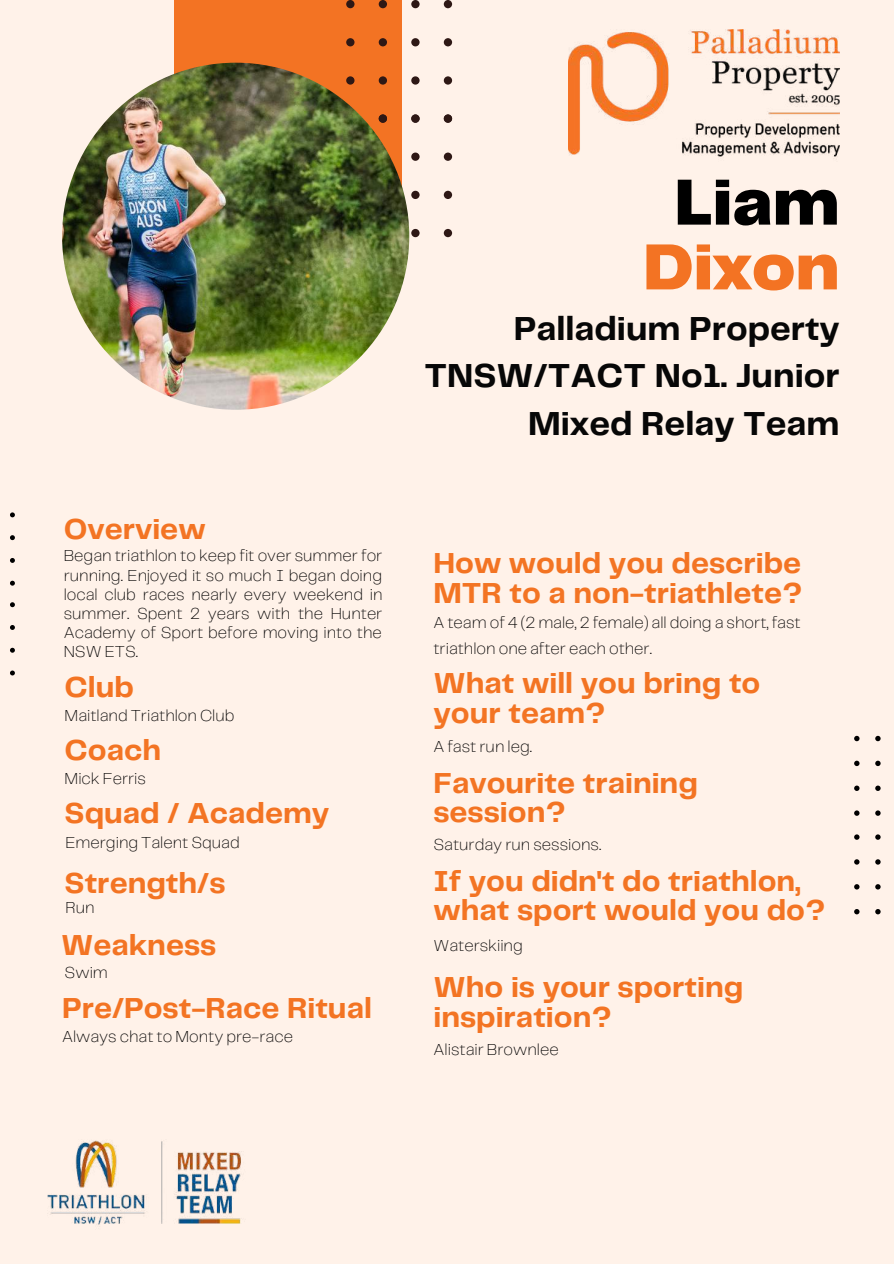
<style>
.page{position:relative;width:894px;height:1264px;background:#fff}
.page>*{position:absolute;margin:0;border:0;box-sizing:border-box;transform-origin:0 0}
.t1{font:900 67.5px "Telegraf";color:#f37323}
.t2{font:900 67.5px "Telegraf";color:#000}
.t3{font:700 34.5px/47.2px "Telegraf";color:#070707;text-align:right}
.t4{font:700 30px/29.2px "Telegraf";color:#f37423}
.t5{font:200 16.5px/19.2px "Telegraf";color:#000;text-align:justify}
</style>
<div class="page">
<div style="left:0;top:0;width:893px;height:1263px;background:#fff2e9"></div>
<div style="left:174px;top:0;width:227px;height:275px;background:#f37323"></div>
<svg style="left:10px;top:512px;width:5px;height:73px"></svg>
<svg style="left:854px;top:735px;width:27px;height:80px"></svg>
<svg style="left:346px;top:0;width:106px;height:237px"></svg>
<svg style="left:10px;top:602px;width:5px;height:73px"></svg>
<svg style="left:854px;top:834px;width:27px;height:80px"></svg>
<img style="left:62px;top:63px;width:347px;height:347px;border-radius:50%">
<img style="left:568px;top:29px;width:271px;height:130px">
<img style="left:47px;top:1140px;width:195px;height:85px">
<h3 class="t4" style="left:64px;top:515px;width:143px">Overview</h3>
<p class="t5" style="left:64px;top:547px;width:320px">Began triathlon to keep fit over summer for running. Enjoyed it so much I began doing local club races nearly every weekend in summer. Spent 2 years with the Hunter Academy of Sport before moving into the NSW ETS.</p>
<h3 class="t4" style="left:65px;top:673px;width:71px">Club</h3>
<p class="t5" style="left:65px;top:706px;width:171px">Maitland Triathlon Club</p>
<h3 class="t4" style="left:65px;top:736px;width:98px">Coach</h3>
<p class="t5" style="left:65px;top:770px;width:83px">Mick Ferris</p>
<h3 class="t4" style="left:65px;top:800px;width:266px">Squad / Academy</h3>
<p class="t5" style="left:65px;top:833px;width:176px">Emerging Talent Squad</p>
<h3 class="t4" style="left:65px;top:869px;width:162px">Strength/s</h3>
<p class="t5" style="left:65px;top:898px;width:31px">Run</p>
<h3 class="t4" style="left:61px;top:932px;width:157px">Weakness</h3>
<p class="t5" style="left:65px;top:963px;width:45px">Swim</p>
<h3 class="t4" style="left:62px;top:995px;width:311px">Pre/Post-Race Ritual</h3>
<p class="t5" style="left:62px;top:1027px;width:232px">Always chat to Monty pre-race</p>
<h1 class="t2" style="left:674px;top:173px;width:167px">Liam</h1>
<h1 class="t1" style="left:643px;top:238px;width:198px">Dixon</h1>
<h2 class="t3" style="left:424px;top:307px;width:416px">Palladium Property<br>TNSW/TACT No1. Junior<br>Mixed Relay Team</h2>
<h3 class="t4" style="left:433px;top:550px;width:370px">How would you describe<br>MTR to a non-triathlete?</h3>
<p class="t5" style="left:433px;top:610px;width:369px;line-height:26px">A team of 4 (2 male, 2 female) all doing a short, fast triathlon one after each other.</p>
<h3 class="t4" style="left:433px;top:670px;width:328px">What will you bring to your team?</h3>
<p class="t5" style="left:433px;top:737px;width:100px">A fast run leg.</p>
<h3 class="t4" style="left:433px;top:769px;width:266px">Favourite training session?</h3>
<p class="t5" style="left:433px;top:835px;width:169px">Saturday run sessions.</p>
<h3 class="t4" style="left:433px;top:867px;width:393px">If you didn't do triathlon, what sport would you do?</h3>
<p class="t5" style="left:433px;top:936px;width:91px">Waterskiing</p>
<h3 class="t4" style="left:433px;top:974px;width:311px">Who is your sporting inspiration?</h3>
<p class="t5" style="left:433px;top:1040px;width:127px">Alistair Brownlee</p>
</div>
